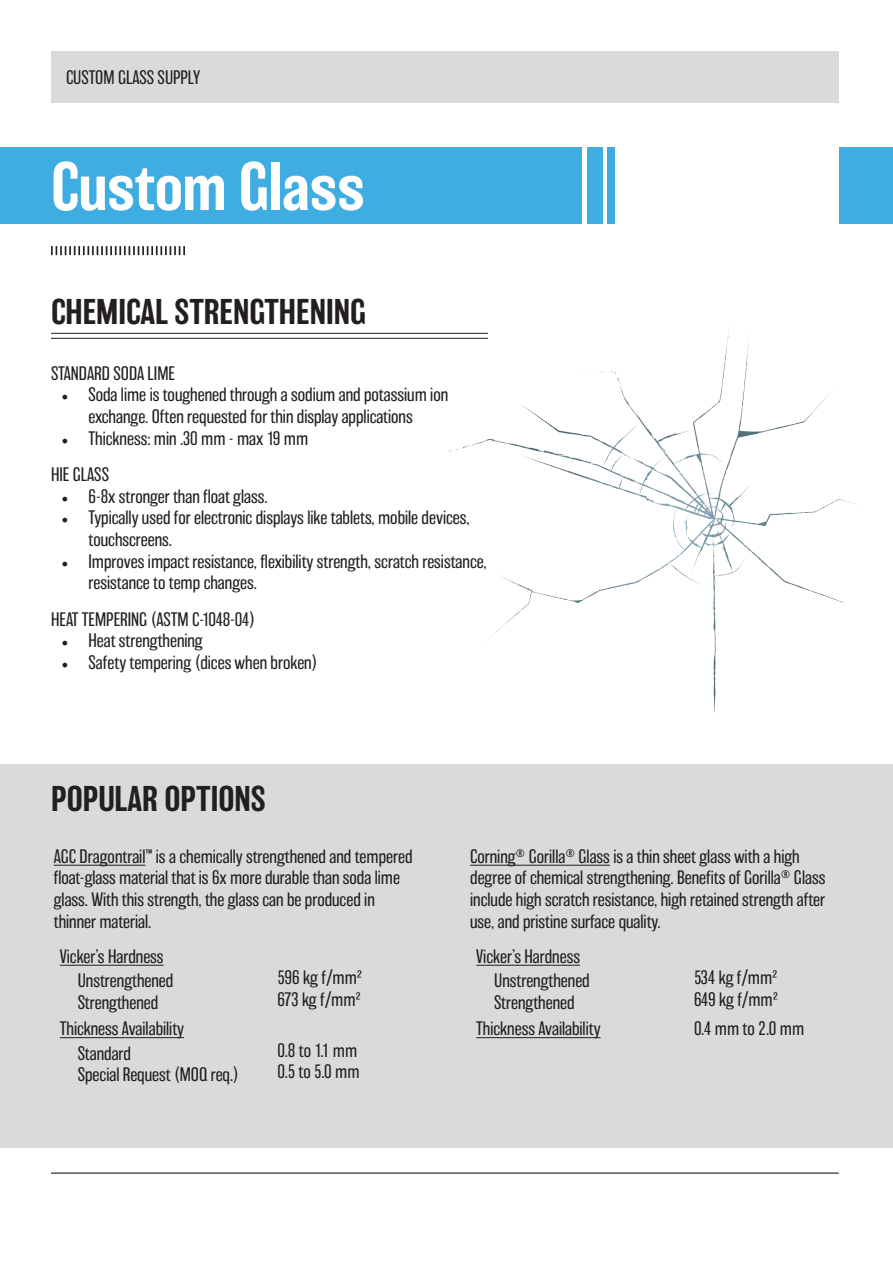
<style>
.page{position:relative;width:893px;height:1263px;background:#fff}
.page>*{position:absolute;margin:0;border:0;box-sizing:border-box;transform-origin:0 0}
.t1{font:500 63px "Balboa";color:#fff}
.t2{font:500 33px "Balboa";color:#231f20}
.t3{font:200 18px/21.6px "Balboa";color:#231f20}
.s1{font-family:"Minion Pro";font-weight:400}
</style>
<div class="page">
<div style="left:51px;top:51px;width:788px;height:52px;background:#d9dadc"></div>
<div style="left:0;top:148px;width:581px;height:76px;background:#40ade2"></div>
<div style="left:587px;top:148px;width:16px;height:76px;background:#40ade2"></div>
<div style="left:607px;top:148px;width:8px;height:76px;background:#40ade2"></div>
<svg style="left:51px;top:246px;width:134px;height:9px"></svg>
<hr style="left:51px;top:1172px;width:788px;height:2px;background:#57585a">
<div style="left:839px;top:148px;width:54px;height:76px;background:#40ade2"></div>
<div style="left:0;top:764px;width:893px;height:384px;background:#d9dadc"></div>
<hr style="left:470px;top:865px;width:140px;height:1px;background:#231f20">
<hr style="left:476px;top:965px;width:104px;height:1px;background:#231f20">
<hr style="left:476px;top:1037px;width:124px;height:1px;background:#231f20">
<hr style="left:54px;top:865px;width:91px;height:1px;background:#231f20">
<hr style="left:60px;top:965px;width:104px;height:1px;background:#231f20">
<hr style="left:60px;top:1037px;width:124px;height:1px;background:#231f20">
<hr style="left:51px;top:333px;width:437px;height:1px;background:#231f20">
<hr style="left:51px;top:338px;width:437px;height:1px;background:#231f20">
<svg style="left:448px;top:440px;width:41px;height:12px"></svg>
<svg style="left:484px;top:611px;width:37px;height:33px"></svg>
<svg style="left:714px;top:625px;width:2px;height:23px"></svg>
<svg style="left:791px;top:584px;width:11px;height:5px"></svg>
<svg style="left:778px;top:576px;width:5px;height:5px"></svg>
<svg style="left:842px;top:500px;width:18px;height:6px"></svg>
<svg style="left:818px;top:501px;width:18px;height:10px"></svg>
<svg style="left:782px;top:513px;width:9px;height:2px"></svg>
<svg style="left:565px;top:325px;width:196px;height:276px"></svg>
<svg style="left:499px;top:575px;width:35px;height:22px"></svg>
<p class="t3" style="left:66px;top:67px;width:136px">CUSTOM GLASS SUPPLY</p>
<h1 class="t1" style="left:51px;top:152px;width:315px">Custom Glass</h1>
<h2 class="t2" style="left:51px;top:293px;width:317px">CHEMICAL STRENGTHENING</h2>
<p class="t3" style="left:51px;top:363px;width:126px">STANDARD SODA LIME</p>
<p class="t3" style="left:62px;top:384px;width:388px;text-align:center"><span class="s1">•</span> Soda lime is toughened through a sodium and potassium ion exchange. Often requested for thin display applications</p>
<p class="t3" style="left:51px;top:420px;width:259px;line-height:36.6px;text-indent:10px"><span class="s1">•</span> Thickness: min .30 mm - max 19 mm<br>HIE GLASS</p>
<p class="t3" style="left:62px;top:486px;width:207px"><span class="s1">•</span> 6-8x stronger than float glass.</p>
<p class="t3" style="left:89px;top:507px;width:382px;text-indent:-27px"><span class="s1">•</span> Typically used for electronic displays like tablets, mobile devices, touchscreens.</p>
<p class="t3" style="left:89px;top:550px;width:400px;text-indent:-27px"><span class="s1">•</span> Improves impact resistance, flexibility strength, scratch resistance, resistance to temp changes.</p>
<p class="t3" style="left:51px;top:609px;width:206px">HEAT TEMPERING (ASTM C-1048-04)</p>
<p class="t3" style="left:62px;top:630px;width:143px"><span class="s1">•</span> Heat strengthening</p>
<p class="t3" style="left:62px;top:652px;width:257px"><span class="s1">•</span> Safety tempering (dices when broken)</p>
<h2 class="t2" style="left:51px;top:780px;width:216px">POPULAR OPTIONS</h2>
<p class="t3" style="left:54px;top:846px;width:360px">AGC Dragontrail™ is a chemically strengthened and tempered float-glass material that is 6x more durable than soda lime glass. With this strength, the glass can be produced in thinner material.</p>
<p class="t3" style="left:78px;top:944px;width:97px;line-height:24.6px;text-indent:-18px">Vicker’s Hardness<br>Unstrengthened</p>
<p class="t3" style="left:78px;top:992px;width:82px">Strengthened</p>
<p class="t3" style="left:278px;top:967px;width:86px">596 kg f/mm²<br>673 kg f/mm²</p>
<p class="t3" style="left:78px;top:1016px;width:108px;line-height:24.6px;text-indent:-18px">Thickness Availability<br>Standard</p>
<p class="t3" style="left:78px;top:1064px;width:163px">Special Request (MOQ req.)</p>
<p class="t3" style="left:278px;top:1040px;width:83px">0.8 to 1.1 mm<br>0.5 to 5.0 mm</p>
<p class="t3" style="left:470px;top:846px;width:357px">Corning® Gorilla® Glass is a thin sheet glass with a high degree of chemical strengthening. Benefits of Gorilla® Glass include high scratch resistance, high retained strength after use, and pristine surface quality.</p>
<p class="t3" style="left:494px;top:944px;width:97px;line-height:24.6px;text-indent:-18px">Vicker’s Hardness<br>Unstrengthened</p>
<p class="t3" style="left:494px;top:992px;width:82px">Strengthened</p>
<p class="t3" style="left:694px;top:967px;width:86px">534 kg f/mm²<br>649 kg f/mm²</p>
<p class="t3" style="left:476px;top:1018px;width:126px">Thickness Availability</p>
<p class="t3" style="left:694px;top:1018px;width:112px">0.4 mm to 2.0 mm</p>
</div>
